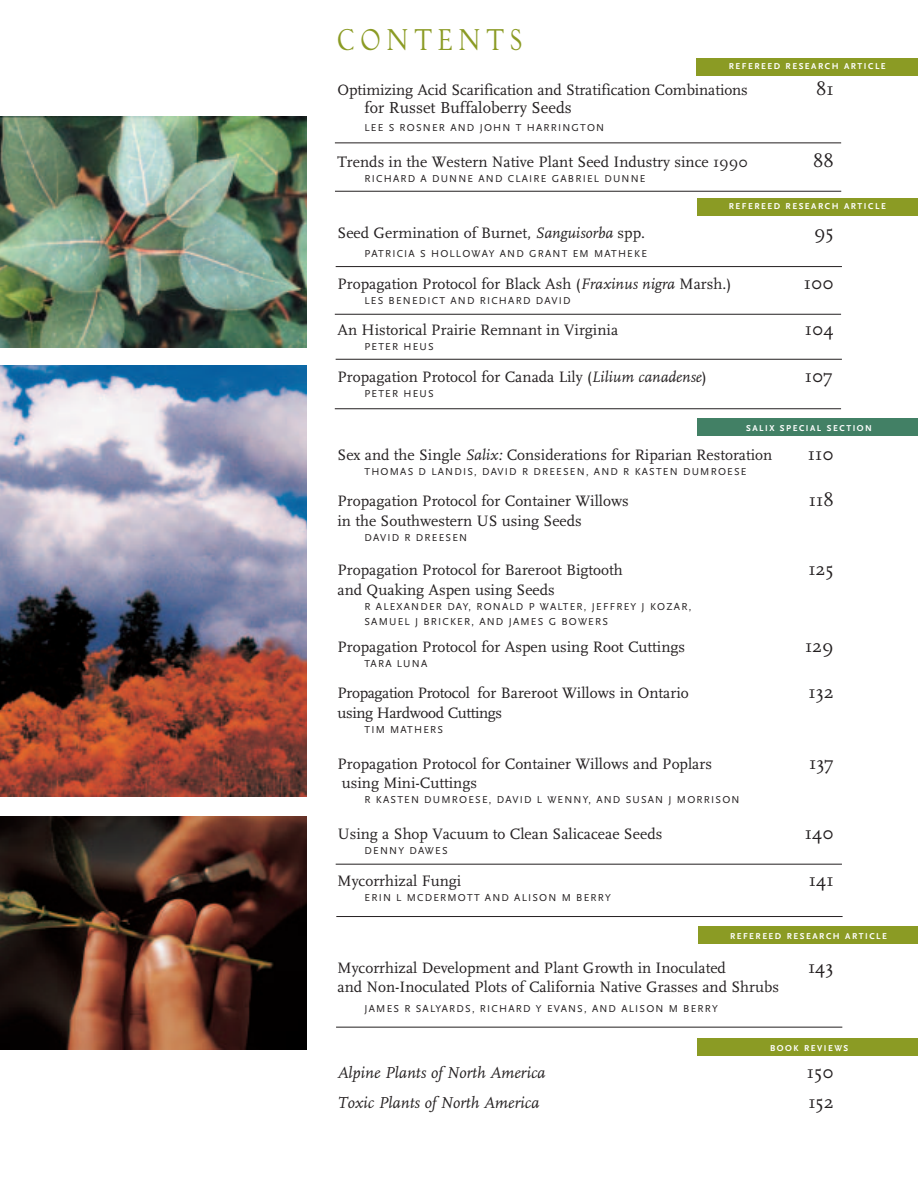
<style>
.page{position:relative;width:918px;height:1188px;background:#fff}
.page>*{position:absolute;margin:0;border:0;box-sizing:border-box;transform-origin:0 0}
.t1{font:32.4px "Pastonchi";letter-spacing:.23em;color:#8b9b24;scale:.83 1}
.t2{font:18.75px "FF Scala";color:#231f20}
.t3{font:italic 16.5px "FF Scala";color:#231f20}
.t4{font:16.5px "FF Scala";color:#231f20}
.t5{font:15.75px "FF Scala";color:#231f20}
.t6{font:15.75px "FF Scala";letter-spacing:-.025em;color:#231f20}
.t7{font:10.5px/15px "Scala Sans";letter-spacing:.115em;color:#231f20}
.t8{font:700 8.85px "Scala Sans";letter-spacing:.17em;color:#fff}
.s1{font-style:italic}
</style>
<div class="page">
<hr style="left:335px;top:142px;width:506px;height:1px;background:#231f20">
<hr style="left:335px;top:191px;width:506px;height:1px;background:#231f20">
<div style="left:696px;top:58px;width:222px;height:17px;background:#8b9b24"></div>
<div style="left:697px;top:418px;width:221px;height:18px;background:#428065"></div>
<div style="left:699px;top:926px;width:219px;height:18px;background:#8b9b24"></div>
<hr style="left:336px;top:266px;width:506px;height:1px;background:#231f20">
<hr style="left:336px;top:864px;width:506px;height:1px;background:#231f20">
<hr style="left:336px;top:916px;width:507px;height:1px;background:#231f20">
<div style="left:698px;top:1038px;width:220px;height:18px;background:#8b9b24"></div>
<hr style="left:336px;top:1027px;width:506px;height:1px;background:#231f20">
<div style="left:697px;top:198px;width:221px;height:18px;background:#8b9b24"></div>
<hr style="left:335px;top:314px;width:506px;height:1px;background:#231f20">
<hr style="left:336px;top:359px;width:506px;height:1px;background:#231f20">
<hr style="left:335px;top:408px;width:506px;height:1px;background:#231f20">
<img style="left:0;top:365px;width:307px;height:432px">
<img style="left:0;top:117px;width:307px;height:230px">
<img style="left:0;top:816px;width:307px;height:234px">
<h1 class="t1" style="left:337px;top:27px;width:225px">CONTENTS</h1>
<p class="t8" style="left:729px;top:62px;width:158px">REFEREED RESEARCH ARTICLE</p>
<p class="t5" style="left:337px;top:84px;width:412px">Optimizing Acid Scarification and Stratification Combinations</p>
<p class="t2" style="left:816px;top:82px;width:19px">81</p>
<p class="t4" style="left:364px;top:101px;width:209px">for Russet Buffaloberry Seeds</p>
<p class="t7" style="left:364px;top:121px;width:241px">LEE S ROSNER AND JOHN T HARRINGTON</p>
<p class="t5" style="left:337px;top:156px;width:412px">Trends in the Western Native Plant Seed Industry since 1990</p>
<p class="t2" style="left:813px;top:154px;width:22px">88</p>
<p class="t7" style="left:364px;top:172px;width:283px">RICHARD A DUNNE AND CLAIRE GABRIEL DUNNE</p>
<p class="t8" style="left:729px;top:203px;width:158px">REFEREED RESEARCH ARTICLE</p>
<p class="t5" style="left:337px;top:226px;width:309px">Seed Germination of Burnet, <span class="s1">Sanguisorba</span> spp.</p>
<p class="t2" style="left:814px;top:224px;width:21px">95</p>
<p class="t7" style="left:364px;top:247px;width:284px">PATRICIA S HOLLOWAY AND GRANT EM MATHEKE</p>
<p class="t5" style="left:337px;top:277px;width:395px">Propagation Protocol for Black Ash (<span class="s1">Fraxinus nigra</span> Marsh.)</p>
<p class="t2" style="left:804px;top:275px;width:31px">100</p>
<p class="t7" style="left:364px;top:294px;width:208px">LES BENEDICT AND RICHARD DAVID</p>
<p class="t5" style="left:337px;top:324px;width:282px">An Historical Prairie Remnant in Virginia</p>
<p class="t2" style="left:805px;top:322px;width:30px">104</p>
<p class="t7" style="left:364px;top:340px;width:71px">PETER HEUS</p>
<p class="t5" style="left:337px;top:370px;width:371px">Propagation Protocol for Canada Lily (<span class="s1">Lilium canadense</span>)</p>
<p class="t2" style="left:805px;top:368px;width:29px">107</p>
<p class="t7" style="left:364px;top:387px;width:71px">PETER HEUS</p>
<p class="t8" style="left:746px;top:425px;width:127px">SALIX SPECIAL SECTION</p>
<p class="t5" style="left:337px;top:448px;width:436px">Sex and the Single <span class="s1">Salix:</span> Considerations for Riparian Restoration</p>
<p class="t2" style="left:808px;top:446px;width:27px">110</p>
<p class="t7" style="left:364px;top:465px;width:384px">THOMAS D LANDIS, DAVID R DREESEN, AND R KASTEN DUMROESE</p>
<p class="t5" style="left:337px;top:495px;width:293px">Propagation Protocol for Container Willows</p>
<p class="t2" style="left:809px;top:493px;width:26px">118</p>
<p class="t5" style="left:337px;top:514px;width:246px">in the Southwestern US using Seeds</p>
<p class="t7" style="left:364px;top:531px;width:104px">DAVID R DREESEN</p>
<p class="t5" style="left:337px;top:564px;width:287px">Propagation Protocol for Bareroot Bigtooth</p>
<p class="t2" style="left:808px;top:562px;width:27px">125</p>
<p class="t5" style="left:337px;top:583px;width:219px">and Quaking Aspen using Seeds</p>
<p class="t7" style="left:364px;top:600px;width:328px">R ALEXANDER DAY, RONALD P WALTER, JEFFREY J KOZAR,<br>SAMUEL J BRICKER, AND JAMES G BOWERS</p>
<p class="t5" style="left:337px;top:640px;width:349px">Propagation Protocol for Aspen using Root Cuttings</p>
<p class="t2" style="left:805px;top:638px;width:30px">129</p>
<p class="t7" style="left:364px;top:657px;width:64px">TARA LUNA</p>
<p class="t5" style="left:337px;top:687px;width:353px">Propagation Protocol for Bareroot Willows in Ontario</p>
<p class="t2" style="left:808px;top:685px;width:27px">132</p>
<p class="t6" style="left:337px;top:706px;width:166px">using Hardwood Cuttings</p>
<p class="t7" style="left:364px;top:723px;width:80px">TIM MATHERS</p>
<p class="t5" style="left:337px;top:757px;width:376px">Propagation Protocol for Container Willows and Poplars</p>
<p class="t2" style="left:809px;top:755px;width:26px">137</p>
<p class="t5" style="left:342px;top:777px;width:137px">using Mini-Cuttings</p>
<p class="t7" style="left:364px;top:793px;width:377px">R KASTEN DUMROESE, DAVID L WENNY, AND SUSAN J MORRISON</p>
<p class="t5" style="left:337px;top:828px;width:326px">Using a Shop Vacuum to Clean Salicaceae Seeds</p>
<p class="t2" style="left:805px;top:826px;width:30px">140</p>
<p class="t7" style="left:364px;top:844px;width:85px">DENNY DAWES</p>
<p class="t5" style="left:337px;top:874px;width:125px">Mycorrhizal Fungi</p>
<p class="t2" style="left:809px;top:872px;width:26px">141</p>
<p class="t7" style="left:364px;top:891px;width:248px">ERIN L MCDERMOTT AND ALISON M BERRY</p>
<p class="t8" style="left:730px;top:932px;width:158px">REFEREED RESEARCH ARTICLE</p>
<p class="t5" style="left:337px;top:961px;width:390px">Mycorrhizal Development and Plant Growth in Inoculated</p>
<p class="t2" style="left:808px;top:959px;width:27px">143</p>
<p class="t5" style="left:337px;top:981px;width:443px">and Non-Inoculated Plots of California Native Grasses and Shrubs</p>
<p class="t7" style="left:364px;top:1002px;width:355px">JAMES R SALYARDS, RICHARD Y EVANS, AND ALISON M BERRY</p>
<p class="t8" style="left:770px;top:1044px;width:80px">BOOK REVIEWS</p>
<p class="t3" style="left:337px;top:1066px;width:210px">Alpine Plants of North America</p>
<p class="t2" style="left:807px;top:1064px;width:28px">150</p>
<p class="t3" style="left:337px;top:1096px;width:203px">Toxic Plants of North America</p>
<p class="t2" style="left:808px;top:1094px;width:27px">152</p>
</div>
